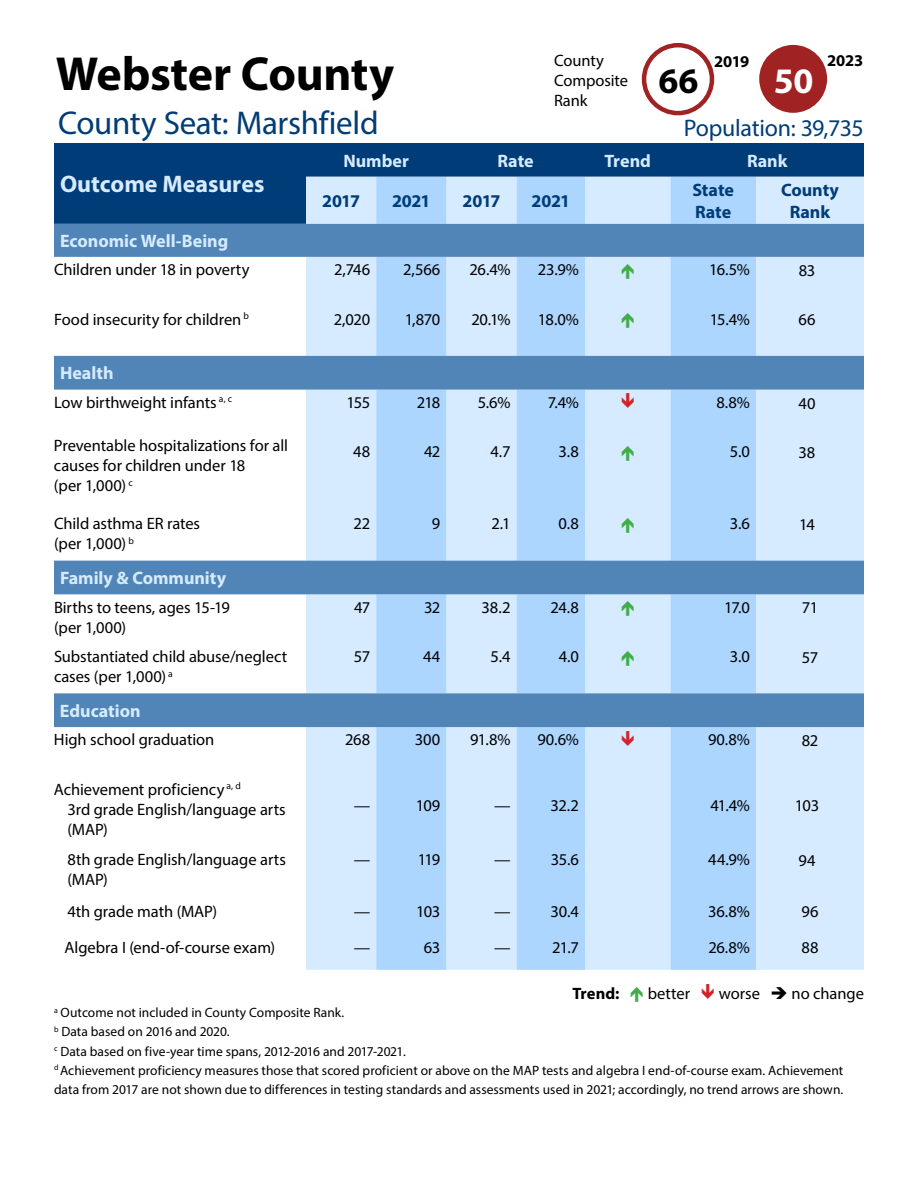
<style>
.page{position:relative;width:918px;height:1188px;background:#fff}
.page>*{position:absolute;margin:0;border:0;box-sizing:border-box;transform-origin:0 0}
.t1{font:700 48px "Myriad Pro";letter-spacing:-.01em;color:#000}
.t2{font:700 36px "Myriad Pro";color:#fff}
.t3{font:700 36px "Myriad Pro";color:#000}
.t4{font:33px "Myriad Pro";letter-spacing:-.01em;color:#003c77}
.t5{font:24px "Myriad Pro";letter-spacing:-.015em;color:#003c77}
.t6{font:700 24px "Myriad Pro";color:#d6ebff}
.t7{font:700 18px "Myriad Pro";color:#d6ebff}
.t8{font:700 18px/21.6px "Myriad Pro";letter-spacing:-.01em;color:#003c77}
.t9{font:16.5px/19.8px "Myriad Pro";letter-spacing:-.005em;color:#000}
.t10{font:700 16.5px "Myriad Pro";letter-spacing:-.005em;color:#000}
.t11{font:13.5px/19.2px "Myriad Pro";color:#000}
</style>
<div class="page">
<div style="left:54px;top:143px;width:810px;height:81px;background:#003c77"></div>
<div style="left:306px;top:177px;width:558px;height:793px;background:#d6ebff"></div>
<svg style="left:376px;top:177px;width:380px;height:793px;fill:#add6ff"></svg>
<svg style="left:54px;top:224px;width:810px;height:503px"></svg>
<div style="left:759px;top:45px;width:68px;height:68px;background:#a12222;border-radius:50%"></div>
<div style="left:642px;top:43px;width:72px;height:72px;border:4px solid #a12222;border-radius:50%"></div>
<svg style="left:622px;top:263px;width:12px;height:15px"></svg>
<svg style="left:622px;top:313px;width:12px;height:15px"></svg>
<svg style="left:622px;top:393px;width:12px;height:15px"></svg>
<svg style="left:622px;top:446px;width:12px;height:15px"></svg>
<svg style="left:622px;top:518px;width:12px;height:15px"></svg>
<svg style="left:622px;top:601px;width:12px;height:15px"></svg>
<svg style="left:622px;top:650px;width:12px;height:15px"></svg>
<svg style="left:622px;top:731px;width:12px;height:15px"></svg>
<h1 class="t1" style="left:56px;top:42px;width:340px">Webster County</h1>
<h3 class="t4" style="left:58px;top:103px;width:322px">County Seat: Marshfield</h3>
<p class="t9" style="left:554px;top:51px;width:51px">County</p>
<p class="t10" style="left:714px;top:51px;width:37px">2019</p>
<p class="t9" style="left:554px;top:70px;width:76px">Composite<br>Rank</p>
<h2 class="t3" style="left:658px;top:57px;width:42px">66</h2>
<p class="t10" style="left:827px;top:50px;width:38px">2023</p>
<h2 class="t2" style="left:774px;top:57px;width:41px">50</h2>
<h3 class="t5" style="left:684px;top:113px;width:181px">Population: 39,735</h3>
<h3 class="t6" style="left:60px;top:169px;width:206px">Outcome Measures</h3>
<p class="t7" style="left:343px;top:149px;width:67px">Number</p>
<p class="t7" style="left:498px;top:149px;width:38px">Rate</p>
<p class="t7" style="left:605px;top:149px;width:48px">Trend</p>
<p class="t7" style="left:747px;top:149px;width:42px">Rank</p>
<p class="t8" style="left:322px;top:190px;width:39px">2017</p>
<p class="t8" style="left:392px;top:190px;width:40px">2021</p>
<p class="t8" style="left:463px;top:190px;width:39px">2017</p>
<p class="t8" style="left:532px;top:190px;width:40px">2021</p>
<p class="t8" style="left:693px;top:179px;width:43px">State<br>Rate</p>
<p class="t8" style="left:781px;top:179px;width:59px;text-align:center">County<br>Rank</p>
<p class="t7" style="left:60px;top:229px;width:170px">Economic Well-Being</p>
<p class="t9" style="left:54px;top:260px;width:197px">Children under 18 in poverty</p>
<p class="t9" style="left:334px;top:260px;width:37px">2,746</p>
<p class="t9" style="left:403px;top:260px;width:39px">2,566</p>
<p class="t9" style="left:470px;top:260px;width:43px">26.4%</p>
<p class="t9" style="left:538px;top:260px;width:43px">23.9%</p>
<p class="t9" style="left:709px;top:260px;width:42px">16.5%</p>
<p class="t9" style="left:799px;top:260px;width:18px">83</p>
<p class="t9" style="left:54px;top:309px;width:196px">Food insecurity for children <sup>b</sup></p>
<p class="t9" style="left:334px;top:309px;width:38px">2,020</p>
<p class="t9" style="left:405px;top:309px;width:37px">1,870</p>
<p class="t9" style="left:471px;top:309px;width:41px">20.1%</p>
<p class="t9" style="left:538px;top:309px;width:43px">18.0%</p>
<p class="t9" style="left:710px;top:309px;width:42px">15.4%</p>
<p class="t9" style="left:798px;top:310px;width:19px">66</p>
<p class="t7" style="left:60px;top:362px;width:55px">Health</p>
<p class="t9" style="left:54px;top:392px;width:180px">Low birthweight infants <sup>a,</sup> <sup>c</sup></p>
<p class="t9" style="left:347px;top:392px;width:25px">155</p>
<p class="t9" style="left:417px;top:392px;width:25px">218</p>
<p class="t9" style="left:478px;top:392px;width:34px">5.6%</p>
<p class="t9" style="left:548px;top:392px;width:33px">7.4%</p>
<p class="t9" style="left:716px;top:392px;width:35px">8.8%</p>
<p class="t9" style="left:798px;top:393px;width:19px">40</p>
<p class="t9" style="left:54px;top:436px;width:236px">Preventable hospitalizations for all causes for children under 18<br>(per 1,000) <sup>c</sup></p>
<p class="t9" style="left:353px;top:442px;width:19px">48</p>
<p class="t9" style="left:424px;top:442px;width:18px">42</p>
<p class="t9" style="left:491px;top:442px;width:22px">4.7</p>
<p class="t9" style="left:559px;top:442px;width:22px">3.8</p>
<p class="t9" style="left:730px;top:442px;width:22px">5.0</p>
<p class="t9" style="left:799px;top:443px;width:18px">38</p>
<p class="t9" style="left:54px;top:514px;width:148px">Child asthma ER rates (per 1,000) <sup>b</sup></p>
<p class="t9" style="left:353px;top:514px;width:18px">22</p>
<p class="t9" style="left:432px;top:514px;width:10px">9</p>
<p class="t9" style="left:491px;top:514px;width:21px">2.1</p>
<p class="t9" style="left:559px;top:514px;width:22px">0.8</p>
<p class="t9" style="left:730px;top:514px;width:22px">3.6</p>
<p class="t9" style="left:799px;top:515px;width:17px">14</p>
<p class="t7" style="left:60px;top:566px;width:168px">Family &amp; Community</p>
<p class="t9" style="left:54px;top:597px;width:177px">Births to teens, ages 15-19 (per 1,000)</p>
<p class="t9" style="left:354px;top:597px;width:18px">47</p>
<p class="t9" style="left:424px;top:597px;width:18px">32</p>
<p class="t9" style="left:482px;top:597px;width:31px">38.2</p>
<p class="t9" style="left:551px;top:597px;width:30px">24.8</p>
<p class="t9" style="left:724px;top:597px;width:27px">17.0</p>
<p class="t9" style="left:802px;top:598px;width:18px">71</p>
<p class="t9" style="left:54px;top:647px;width:235px">Substantiated child abuse/neglect cases (per 1,000) <sup>a</sup></p>
<p class="t9" style="left:354px;top:647px;width:18px">57</p>
<p class="t9" style="left:423px;top:647px;width:19px">44</p>
<p class="t9" style="left:491px;top:647px;width:21px">5.4</p>
<p class="t9" style="left:559px;top:647px;width:22px">4.0</p>
<p class="t9" style="left:730px;top:647px;width:22px">3.0</p>
<p class="t9" style="left:802px;top:647px;width:18px">57</p>
<p class="t7" style="left:60px;top:699px;width:82px">Education</p>
<p class="t9" style="left:54px;top:730px;width:162px">High school graduation</p>
<p class="t9" style="left:345px;top:730px;width:27px">268</p>
<p class="t9" style="left:415px;top:730px;width:27px">300</p>
<p class="t9" style="left:470px;top:730px;width:42px">91.8%</p>
<p class="t9" style="left:537px;top:730px;width:43px">90.6%</p>
<p class="t9" style="left:708px;top:730px;width:43px">90.8%</p>
<p class="t9" style="left:802px;top:731px;width:18px">82</p>
<p class="t9" style="left:67px;top:779px;width:220px;text-indent:-14px">Achievement proficiency <sup>a,</sup> <sup>d<br></sup>3rd grade English/language arts (MAP)</p>
<p class="t9" style="left:354px;top:795px;width:18px">—</p>
<p class="t9" style="left:416px;top:795px;width:26px">109</p>
<p class="t9" style="left:494px;top:795px;width:18px">—</p>
<p class="t9" style="left:550px;top:795px;width:30px">32.2</p>
<p class="t9" style="left:711px;top:795px;width:41px">41.4%</p>
<p class="t9" style="left:795px;top:795px;width:26px">103</p>
<p class="t9" style="left:68px;top:849px;width:220px">8th grade English/language arts (MAP)</p>
<p class="t9" style="left:354px;top:849px;width:18px">—</p>
<p class="t9" style="left:418px;top:849px;width:24px">119</p>
<p class="t9" style="left:494px;top:849px;width:18px">—</p>
<p class="t9" style="left:551px;top:849px;width:30px">35.6</p>
<p class="t9" style="left:708px;top:849px;width:43px">44.9%</p>
<p class="t9" style="left:799px;top:850px;width:19px">94</p>
<p class="t9" style="left:68px;top:901px;width:151px">4th grade math (MAP)</p>
<p class="t9" style="left:354px;top:901px;width:18px">—</p>
<p class="t9" style="left:416px;top:901px;width:26px">103</p>
<p class="t9" style="left:494px;top:901px;width:18px">—</p>
<p class="t9" style="left:551px;top:901px;width:30px">30.4</p>
<p class="t9" style="left:708px;top:901px;width:43px">36.8%</p>
<p class="t9" style="left:802px;top:902px;width:18px">96</p>
<p class="t9" style="left:65px;top:937px;width:212px">Algebra I (end-of-course exam)</p>
<p class="t9" style="left:354px;top:937px;width:18px">—</p>
<p class="t9" style="left:424px;top:937px;width:18px">63</p>
<p class="t9" style="left:494px;top:937px;width:18px">—</p>
<p class="t9" style="left:552px;top:937px;width:28px">21.7</p>
<p class="t9" style="left:708px;top:937px;width:43px">26.8%</p>
<p class="t9" style="left:802px;top:938px;width:18px">88</p>
<p class="t10" style="left:573px;top:983px;width:48px">Trend:</p>
<p class="t9" style="left:648px;top:983px;width:44px">better</p>
<p class="t9" style="left:719px;top:983px;width:147px">worse ➔ no change</p>
<p class="t11" style="left:54px;top:1003px;width:791px"><sup>a</sup> Outcome not included in County Composite Rank.<br><sup>b</sup> Data based on 2016 and 2020.<br><sup>c</sup> Data based on five-year time spans, 2012-2016 and 2017-2021.<br><sup>d</sup> Achievement proficiency measures those that scored proficient or above on the MAP tests and algebra I end-of-course exam. Achievement data from 2017 are not shown due to differences in testing standards and assessments used in 2021; accordingly, no trend arrows are shown.</p>
</div>
